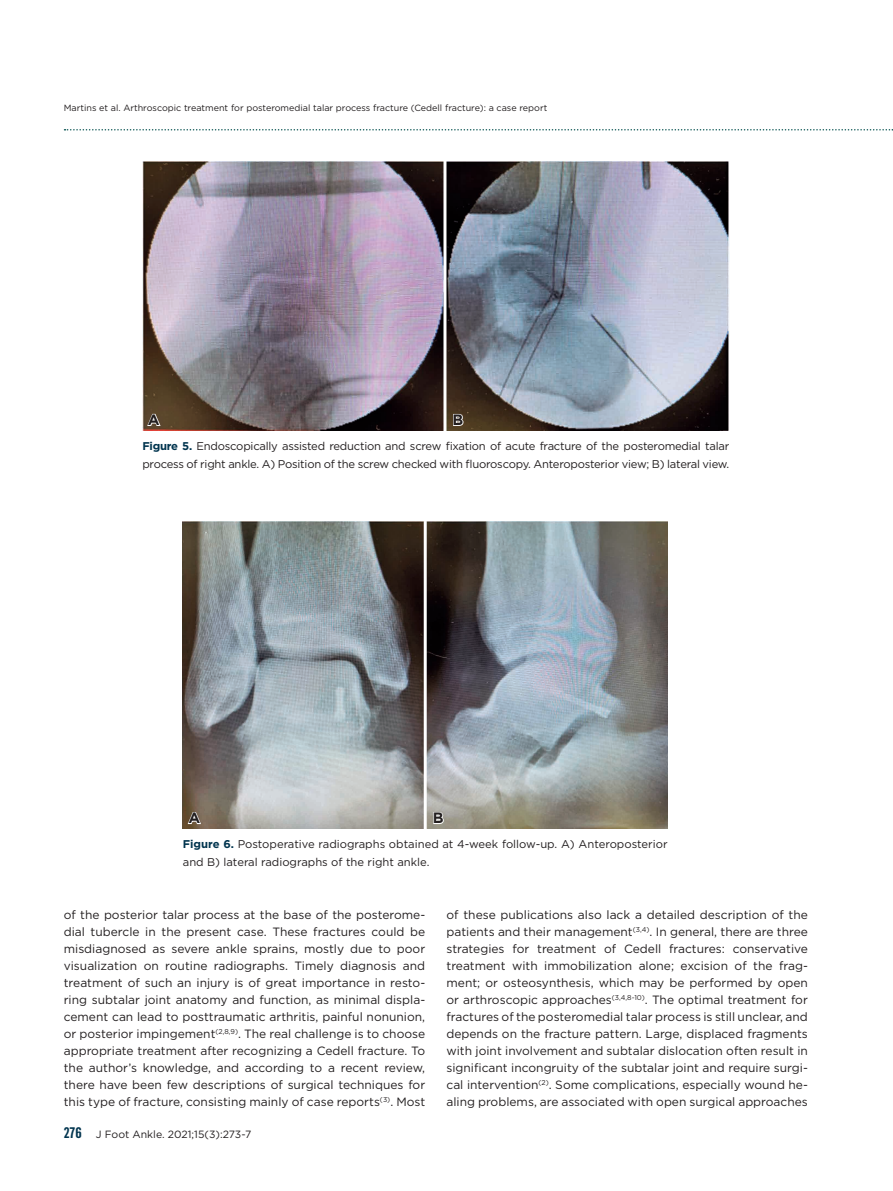
<style>
.page{position:relative;width:893px;height:1191px;background:#fff}
.page>*{position:absolute;margin:0;border:0;box-sizing:border-box;transform-origin:0 0}
._7_Figura{font:700 15px "Gotham";color:#231f20}
._5_Texto{font:12px/17px "Gotham";color:#231f20;text-align:justify}
._7_Figura-2{font:11.25px/18px "Gotham";letter-spacing:-.02em;color:#231f20}
._7_Figura-3{font:11.25px/18px "Gotham";color:#231f20}
.t1{font:10.5px "Gotham";color:#231f20}
.t2{font:9px "Gotham";color:#231f20}
.s1{font-weight:700;color:#01344e}
.s2{font-family:"Flama Cond";font-weight:600;font-size:15px;color:#01344e}
</style>
<div class="page">
<svg style="left:65px;top:129px;width:828px;height:1px"></svg>
<img style="left:142px;top:162px;width:587px;height:269px">
<hr style="left:443px;top:149px;width:3px;height:287px;background:#fff">
<svg style="left:146px;top:413px;width:16px;height:14px"></svg>
<svg style="left:452px;top:413px;width:12px;height:14px"></svg>
<img style="left:183px;top:521px;width:485px;height:307px">
<hr style="left:424px;top:521px;width:3px;height:314px;background:#fff">
<svg style="left:433px;top:811px;width:11px;height:14px"></svg>
<svg style="left:187px;top:811px;width:15px;height:14px"></svg>
<p class="t2" style="left:64px;top:102px;width:485px">Martins et al. Arthroscopic treatment for posteromedial talar process fracture (Cedell fracture): a case report</p>
<p class="_7_Figura" style="left:148px;top:410px;width:13px">A</p>
<p class="_7_Figura" style="left:453px;top:410px;width:12px">B</p>
<p class="_7_Figura-2" style="left:142px;top:437px;width:588px"><span class="s1">Figure 5.</span> Endoscopically assisted reduction and screw fixation of acute fracture of the posteromedial talar process of right ankle. A) Position of the screw checked with fluoroscopy. Anteroposterior view; B) lateral view.</p>
<p class="_7_Figura" style="left:188px;top:808px;width:13px">A</p>
<p class="_7_Figura" style="left:433px;top:808px;width:12px">B</p>
<p class="_7_Figura-3" style="left:183px;top:834px;width:486px"><span class="s1">Figure 6.</span> Postoperative radiographs obtained at 4-week follow-up. A) Anteroposterior and B) lateral radiographs of the right ankle.</p>
<p class="_5_Texto" style="left:64px;top:905px;width:363px">of the posterior talar process at the base of the posterome&shy;dial tubercle in the present case. These fractures could be misdiagnosed as severe ankle sprains, mostly due to poor visualization on routine radiographs. Timely diagnosis and treatment of such an injury is of great importance in resto&shy;ring subtalar joint anatomy and function, as minimal displa&shy;cement can lead to posttraumatic arthritis, painful nonunion, or posterior impingement<sup>(2,8,9)</sup>. The real challenge is to choose appropriate treatment after recognizing a Cedell fracture. To the author’s knowledge, and according to a recent review, there have been few descriptions of surgical techniques for this type of fracture, consisting mainly of case reports<sup>(3)</sup>. Most</p>
<p class="_5_Texto" style="left:446px;top:905px;width:363px">of these publications also lack a detailed description of the patients and their management<sup>(3,4)</sup>. In general, there are three strategies for treatment of Cedell fractures: conservative treatment with immobilization alone; excision of the frag&shy;ment; or osteosynthesis, which may be performed by open or arthroscopic approaches<sup>(3,4,8-10)</sup>. The optimal treatment for fractures of the posteromedial talar process is still unclear, and depends on the fracture pattern. Large, displaced fragments with joint involvement and subtalar dislocation often result in significant incongruity of the subtalar joint and require surgi&shy;cal intervention<sup>(2)</sup>. Some complications, especially wound he&shy;aling problems, are associated with open surgical approaches</p>
<p class="t1" style="left:64px;top:1127px;width:189px"><span class="s2">276</span> J Foot Ankle. 2021;15(3):273-7</p>
</div>
